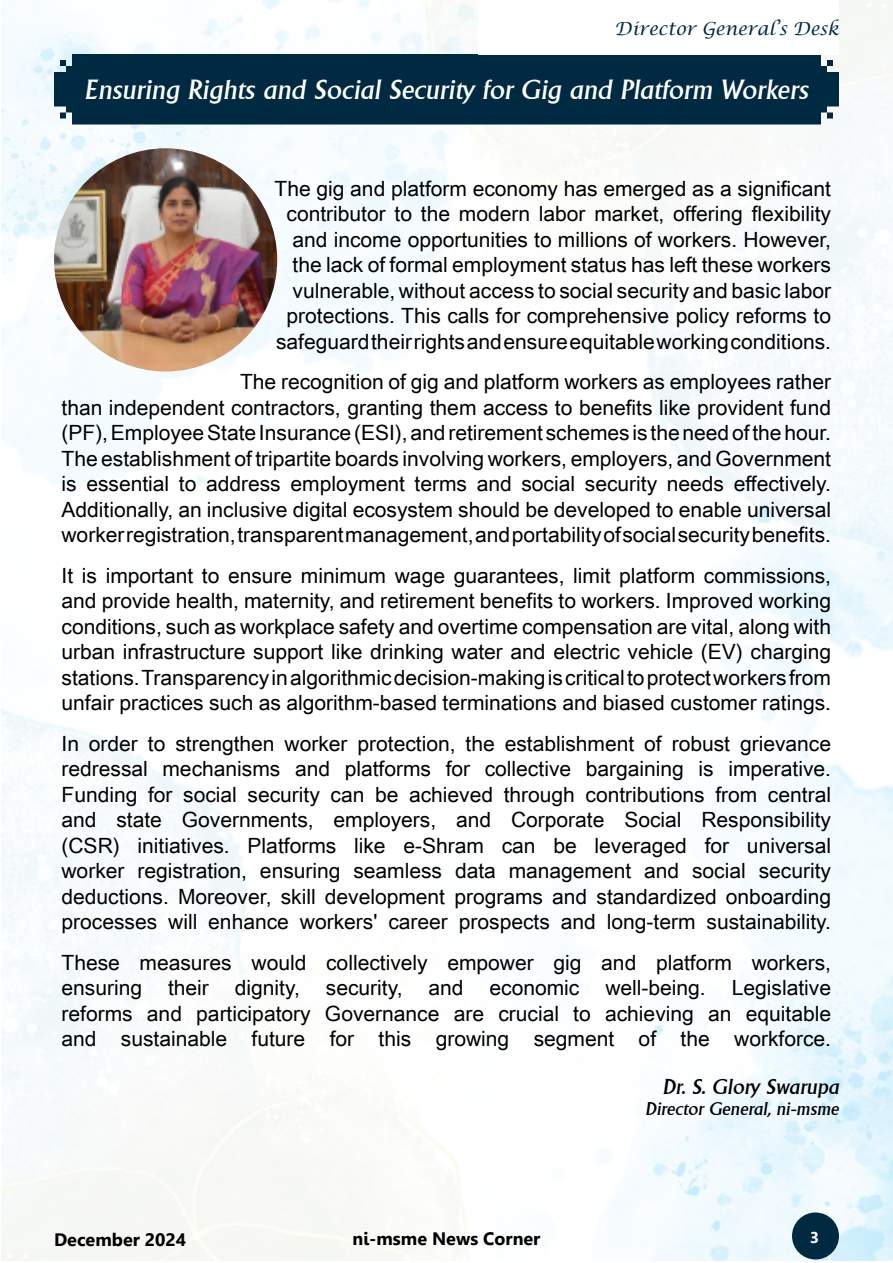
<style>
.page{position:relative;width:893px;height:1263px;background:#fff}
.page>*{position:absolute;margin:0;border:0;box-sizing:border-box;transform-origin:0 0}
.t1{font:italic 500 27px "Jacob Becker";color:#fff}
.t2{font:21px/25.5px "Dok Champa";color:#000;text-align:justify}
.t3{font:italic 500 21px "Jacob Becker";color:#000}
.t4{font:700 18px "Leelawadee";color:#000}
.t5{font:italic 500 18px "Jacob Becker";color:#000}
.t6{font:italic 18px "Lucida Calligraphy";letter-spacing:-.01em;color:#002a41}
.t7{font:700 15.6px "Leelawadee";color:#fff}
</style>
<div class="page">
<img style="left:2px;top:0;width:890px;height:1261px">
<div style="left:792px;top:1212px;width:47px;height:47px;background:#002a41;border-radius:50%"></div>
<div style="left:54px;top:54px;width:785px;height:71px;background:#002a41"></div>
<div style="left:479px;top:0;width:360px;height:54px;background:#fff"></div>
<img style="left:54px;top:148px;width:223px;height:223px;border-radius:112px">
<p class="t6" style="left:614px;top:17px;width:226px">Director General’s Desk</p>
<p class="t1" style="left:84px;top:74px;width:725px">Ensuring Rights and Social Security for Gig and Platform Workers</p>
<p class="t2" style="left:274px;top:175px;width:558px;text-align:right">The gig and platform economy has emerged as a significant contributor to the modern labor market, offering flexibility and income opportunities to millions of workers. However, the lack of formal employment status has left these workers vulnerable, without access to social security and basic labor protections. This calls for comprehensive policy reforms to safeguard their rights and ensure equitable working conditions.</p>
<p class="t2" style="left:61px;top:368px;width:771px;text-indent:178px">The recognition of gig and platform workers as employees rather than independent contractors, granting them access to benefits like provident fund (PF), Employee State Insurance (ESI), and retirement schemes is the need of the hour.<br>The establishment of tripartite boards involving workers, employers, and Government is essential to address employment terms and social security needs effectively.<br>Additionally, an inclusive digital ecosystem should be developed to enable universal worker registration, transparent management, and portability of social security benefits.</p>
<p class="t2" style="left:61px;top:562px;width:771px">It is important to ensure minimum wage guarantees, limit platform commissions, and provide health, maternity, and retirement benefits to workers. Improved working conditions, such as workplace safety and overtime compensation are vital, along with urban infrastructure support like drinking water and electric vehicle (EV) charging stations. Transparency in algorithmic decision-making is critical to protect workers from unfair practices such as algorithm-based terminations and biased customer ratings.</p>
<p class="t2" style="left:61px;top:730px;width:771px">In order to strengthen worker protection, the establishment of robust grievance redressal mechanisms and platforms for collective bargaining is imperative.<br>Funding for social security can be achieved through contributions from central and state Governments, employers, and Corporate Social Responsibility (CSR) initiatives. Platforms like e-Shram can be leveraged for universal worker registration, ensuring seamless data management and social security deductions. Moreover, skill development programs and standardized onboarding processes will enhance workers' career prospects and long-term sustainability.</p>
<p class="t2" style="left:61px;top:949px;width:771px">These measures would collectively empower gig and platform workers, ensuring their dignity, security, and economic well-being. Legislative reforms and participatory Governance are crucial to achieving an equitable and sustainable future for this growing segment of the workforce.</p>
<p class="t3" style="left:663px;top:1074px;width:178px">Dr. S. Glory Swarupa</p>
<p class="t5" style="left:645px;top:1098px;width:195px">Director General, ni-msme</p>
<p class="t4" style="left:54px;top:1229px;width:134px">December 2024</p>
<p class="t4" style="left:353px;top:1228px;width:189px">ni-msme News Corner</p>
<p class="t7" style="left:810px;top:1229px;width:11px">3</p>
</div>
